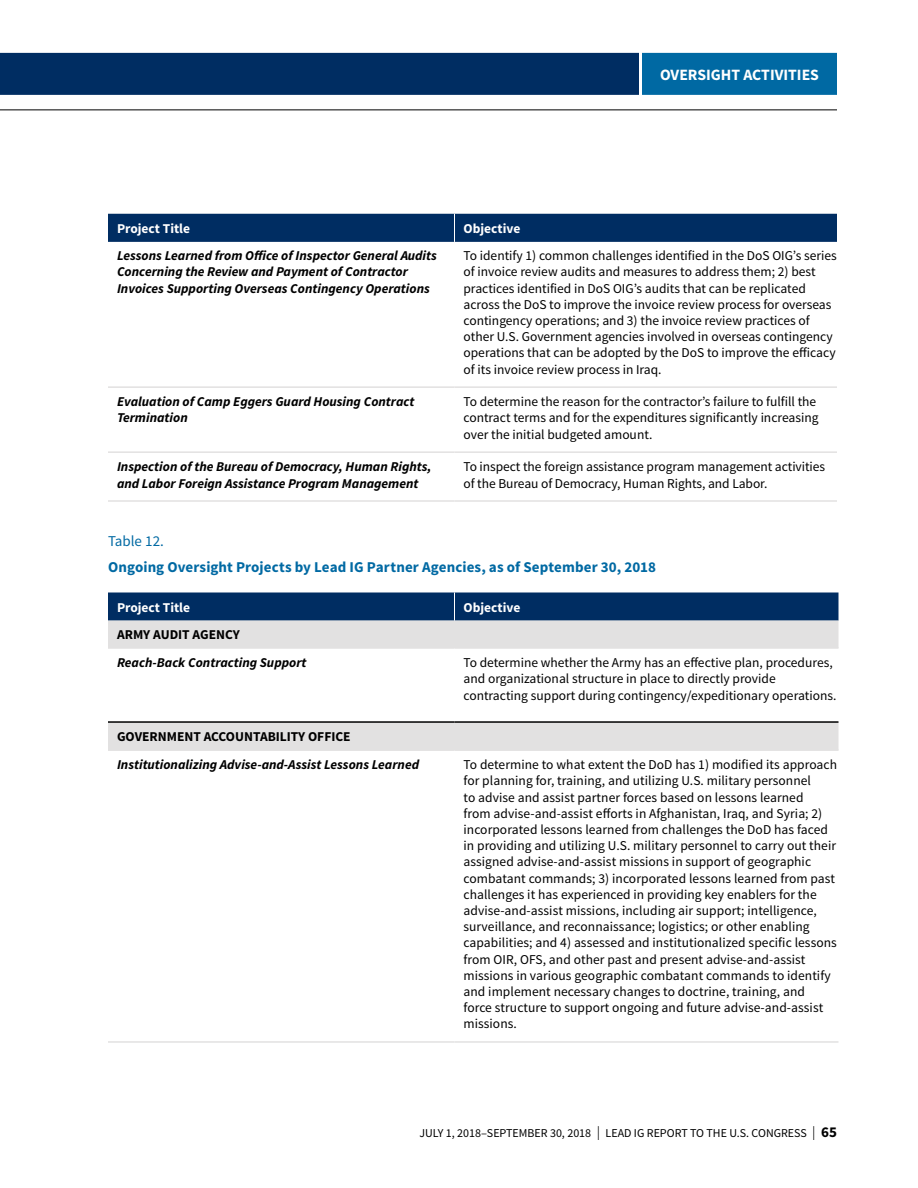
<style>
.page{position:relative;width:918px;height:1188px;background:#fff}
.page>*{position:absolute;margin:0;border:0;box-sizing:border-box;transform-origin:0 0}
.t1{font:700 15.75px "Source Sans Pro";color:#fff}
.Figure_and_Table_Hea{font:700 15px "Source Sans Pro";letter-spacing:.005em;color:#0069a3}
.Figure_and_Table_Hea-2{font:15px "Source Sans Pro";color:#0069a3}
.Table_Text_left{font:13.5px/16.2px "Source Sans Pro";color:#000}
.Table_Text_left-2{font:italic 700 13.5px/16.2px "Source Sans Pro";color:#000}
.Table_Text_left-3{font:700 13.5px "Source Sans Pro";color:#000}
.Table_column_heading{font:700 13.5px "Source Sans Pro";color:#fff}
.t2{font:12px "Source Sans Pro";color:#000}
.s1{font-weight:200;font-size:21px}
.s2{font-weight:700;font-size:15px}
</style>
<div class="page">
<div style="left:642px;top:53px;width:195px;height:42px;background:#0069a3"></div>
<div style="left:0;top:53px;width:639px;height:42px;background:#002d62"></div>
<hr style="left:0;top:110px;width:837px;height:1px;background:#000">
<hr style="left:108px;top:386px;width:346px;height:2px;background:#e2e1e1">
<hr style="left:454px;top:386px;width:383px;height:2px;background:#e2e1e1">
<hr style="left:108px;top:451px;width:346px;height:2px;background:#e2e1e1">
<hr style="left:454px;top:451px;width:383px;height:2px;background:#e2e1e1">
<hr style="left:108px;top:500px;width:346px;height:2px;background:#e2e1e1">
<hr style="left:454px;top:500px;width:383px;height:2px;background:#e2e1e1">
<div style="left:108px;top:214px;width:729px;height:28px;background:#002d62"></div>
<svg style="left:108px;top:621px;width:730px;height:128px"></svg>
<hr style="left:108px;top:1041px;width:346px;height:2px;background:#e2e1e1">
<hr style="left:454px;top:1041px;width:384px;height:2px;background:#e2e1e1">
<div style="left:108px;top:592px;width:730px;height:29px;background:#002d62"></div>
<hr style="left:108px;top:721px;width:346px;height:2px;background:#000">
<hr style="left:454px;top:721px;width:384px;height:2px;background:#000">
<hr style="left:108px;top:647px;width:346px;height:2px;background:#e2e1e1">
<hr style="left:454px;top:647px;width:384px;height:2px;background:#e2e1e1">
<hr style="left:108px;top:749px;width:346px;height:2px;background:#e2e1e1">
<hr style="left:454px;top:749px;width:384px;height:2px;background:#e2e1e1">
<p class="t1" style="left:660px;top:64px;width:160px">OVERSIGHT ACTIVITIES</p>
<p class="Table_column_heading" style="left:117px;top:220px;width:75px">Project Title</p>
<p class="Table_column_heading" style="left:464px;top:220px;width:58px">Objective</p>
<p class="Table_Text_left-2" style="left:117px;top:248px;width:321px">Lessons Learned from Office of Inspector General Audits<br>Concerning the Review and Payment of Contractor<br>Invoices Supporting Overseas Contingency Operations</p>
<p class="Table_Text_left" style="left:464px;top:248px;width:375px">To identify 1) common challenges identified in the DoS OIG’s series of invoice review audits and measures to address them; 2) best practices identified in DoS OIG’s audits that can be replicated across the DoS to improve the invoice review process for overseas contingency operations; and 3) the invoice review practices of other U.S. Government agencies involved in overseas contingency operations that can be adopted by the DoS to improve the efficacy of its invoice review process in Iraq.</p>
<p class="Table_Text_left-2" style="left:117px;top:394px;width:299px">Evaluation of Camp Eggers Guard Housing Contract<br>Termination</p>
<p class="Table_Text_left" style="left:464px;top:394px;width:357px">To determine the reason for the contractor’s failure to fulfill the contract terms and for the expenditures significantly increasing over the initial budgeted amount.</p>
<p class="Table_Text_left-2" style="left:117px;top:459px;width:316px">Inspection of the Bureau of Democracy, Human Rights, and Labor Foreign Assistance Program Management</p>
<p class="Table_Text_left" style="left:464px;top:459px;width:363px">To inspect the foreign assistance program management activities of the Bureau of Democracy, Human Rights, and Labor.</p>
<p class="Figure_and_Table_Hea-2" style="left:108px;top:532px;width:58px">Table 12.</p>
<p class="Figure_and_Table_Hea" style="left:108px;top:557px;width:550px">Ongoing Oversight Projects by Lead IG Partner Agencies, as of September 30, 2018</p>
<p class="Table_column_heading" style="left:117px;top:598px;width:75px">Project Title</p>
<p class="Table_column_heading" style="left:464px;top:598px;width:58px">Objective</p>
<p class="Table_Text_left-3" style="left:117px;top:626px;width:124px">ARMY AUDIT AGENCY</p>
<p class="Table_Text_left-2" style="left:117px;top:654px;width:191px">Reach-Back Contracting Support</p>
<p class="Table_Text_left" style="left:464px;top:655px;width:375px">To determine whether the Army has an effective plan, procedures, and organizational structure in place to directly provide contracting support during contingency/expeditionary operations.</p>
<p class="Table_Text_left-3" style="left:117px;top:728px;width:235px">GOVERNMENT ACCOUNTABILITY OFFICE</p>
<p class="Table_Text_left-2" style="left:117px;top:757px;width:304px">Institutionalizing Advise-and-Assist Lessons Learned</p>
<p class="Table_Text_left" style="left:464px;top:757px;width:375px">To determine to what extent the DoD has 1) modified its approach for planning for, training, and utilizing U.S. military personnel<br>to advise and assist partner forces based on lessons learned<br>from advise-and-assist efforts in Afghanistan, Iraq, and Syria; 2) incorporated lessons learned from challenges the DoD has faced in providing and utilizing U.S. military personnel to carry out their assigned advise-and-assist missions in support of geographic combatant commands; 3) incorporated lessons learned from past challenges it has experienced in providing key enablers for the advise-and-assist missions, including air support; intelligence, surveillance, and reconnaissance; logistics; or other enabling capabilities; and 4) assessed and institutionalized specific lessons from OIR, OFS, and other past and present advise-and-assist missions in various geographic combatant commands to identify and implement necessary changes to doctrine, training, and<br>force structure to support ongoing and future advise-and-assist missions.</p>
<p class="t2" style="left:419px;top:1125px;width:419px">JULY 1, 2018‒SEPTEMBER 30, 2018 <span class="s1">I</span> LEAD IG REPORT TO THE U.S. CONGRESS <span class="s1">I</span> <span class="s2">65</span></p>
</div>
